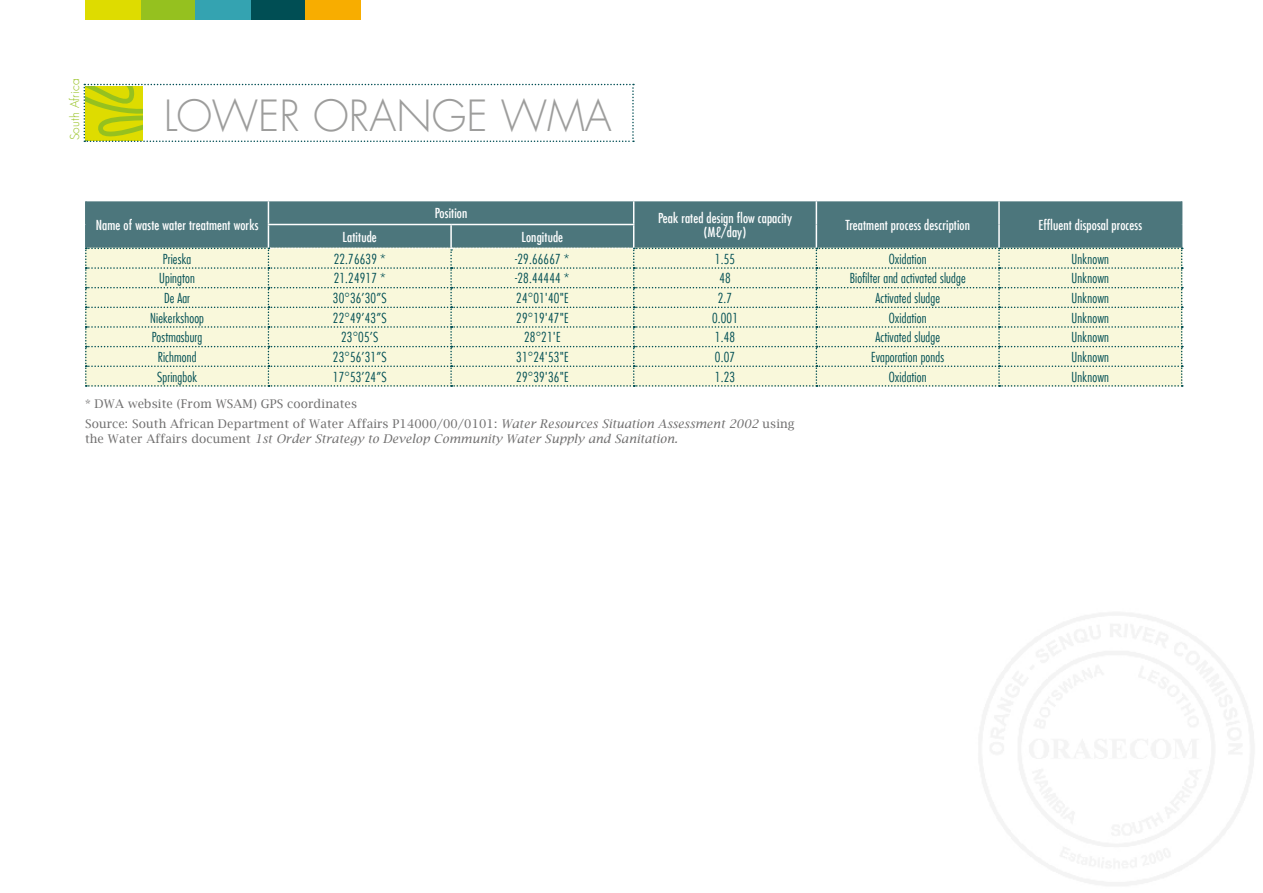
<style>
.page{position:relative;width:1263px;height:893px;background:#fff}
.page>*{position:absolute;margin:0;border:0;box-sizing:border-box;transform-origin:0 0}
.t1{font:300 42px "Futura Com";color:#9d9d9c}
.t2{font:300 condensed 13.5px "Futura Com";letter-spacing:.01em;color:#004e54}
.t3{font:500 condensed 13.5px/13.5px "Futura Com";letter-spacing:.01em;color:#fff;text-align:center}
.t4{font:12px/19.2px "Lucida Bright";letter-spacing:.01em;color:#706f6f}
.t5{font:italic 12px "Lucida Bright";letter-spacing:.01em;color:#706f6f}
.t6{font:300 12px "Futura Com";letter-spacing:.01em;color:#95c11f}
.s1{font-style:italic}
.s2{font-style:normal}
</style>
<div class="page">
<div style="left:250px;top:0;width:55px;height:20px;background:#004e54"></div>
<div style="left:140px;top:0;width:55px;height:20px;background:#95c11f"></div>
<div style="left:85px;top:0;width:55px;height:20px;background:#dedc00"></div>
<div style="left:305px;top:0;width:55px;height:20px;background:#f8ad00"></div>
<div style="left:195px;top:0;width:55px;height:20px;background:#34a3b1"></div>
<svg style="left:85px;top:201px;width:1098px;height:186px;background:#c8d3c0"></svg>
<svg style="left:84px;top:84px;width:550px;height:58px"></svg>
<p class="t6" style="left:67px;top:140px;width:63px;rotate:-90deg">SOUTH AFRICA</p>
<h1 class="t1" style="left:164px;top:88px;width:449px">LOWER ORANGE WMA</h1>
<p class="t3" style="left:96px;top:218px;width:164px">Name of waste water treatment works</p>
<p class="t3" style="left:435px;top:206px;width:34px">Position</p>
<p class="t3" style="left:658px;top:211px;width:136px">Peak rated design flow capacity (Mℓ/day)</p>
<p class="t3" style="left:845px;top:218px;width:126px">Treatment process description</p>
<p class="t3" style="left:1038px;top:218px;width:105px">Effluent disposal process</p>
<p class="t3" style="left:343px;top:230px;width:36px">Latitude</p>
<p class="t3" style="left:522px;top:230px;width:43px">Longitude</p>
<p class="t2" style="left:163px;top:250px;width:30px">Prieska</p>
<p class="t2" style="left:334px;top:250px;width:53px">22.76639 *</p>
<p class="t2" style="left:515px;top:250px;width:56px">-29.66667 *</p>
<p class="t2" style="left:715px;top:250px;width:22px">1.55</p>
<p class="t2" style="left:889px;top:250px;width:39px">Oxidation</p>
<p class="t2" style="left:1071px;top:250px;width:39px">Unknown</p>
<p class="t2" style="left:159px;top:270px;width:37px">Upington</p>
<p class="t2" style="left:334px;top:270px;width:53px">21.24917 *</p>
<p class="t2" style="left:515px;top:270px;width:56px">-28.44444 *</p>
<p class="t2" style="left:719px;top:270px;width:13px">48</p>
<p class="t2" style="left:850px;top:270px;width:117px">Biofilter and activated sludge</p>
<p class="t2" style="left:1071px;top:270px;width:39px">Unknown</p>
<p class="t2" style="left:164px;top:290px;width:27px">De Aar</p>
<p class="t2" style="left:333px;top:290px;width:55px">30°36’30”S</p>
<p class="t2" style="left:516px;top:290px;width:54px">24°01'40"E</p>
<p class="t2" style="left:718px;top:290px;width:16px">2.7</p>
<p class="t2" style="left:875px;top:290px;width:66px">Activated sludge</p>
<p class="t2" style="left:1071px;top:290px;width:39px">Unknown</p>
<p class="t2" style="left:150px;top:309px;width:55px">Niekerkshoop</p>
<p class="t2" style="left:333px;top:309px;width:55px">22°49’43”S</p>
<p class="t2" style="left:516px;top:309px;width:54px">29°19'47"E</p>
<p class="t2" style="left:712px;top:309px;width:27px">0.001</p>
<p class="t2" style="left:889px;top:309px;width:39px">Oxidation</p>
<p class="t2" style="left:1071px;top:309px;width:39px">Unknown</p>
<p class="t2" style="left:152px;top:329px;width:52px">Postmasburg</p>
<p class="t2" style="left:341px;top:329px;width:39px">23°05’S</p>
<p class="t2" style="left:524px;top:329px;width:38px">28°21'E</p>
<p class="t2" style="left:715px;top:329px;width:22px">1.48</p>
<p class="t2" style="left:875px;top:329px;width:66px">Activated sludge</p>
<p class="t2" style="left:1071px;top:329px;width:39px">Unknown</p>
<p class="t2" style="left:158px;top:348px;width:40px">Richmond</p>
<p class="t2" style="left:333px;top:348px;width:55px">23°56’31”S</p>
<p class="t2" style="left:516px;top:348px;width:54px">31°24'53"E</p>
<p class="t2" style="left:715px;top:348px;width:22px">0.07</p>
<p class="t2" style="left:871px;top:348px;width:74px">Evaporation ponds</p>
<p class="t2" style="left:1071px;top:348px;width:39px">Unknown</p>
<p class="t2" style="left:157px;top:368px;width:41px">Springbok</p>
<p class="t2" style="left:333px;top:368px;width:55px">17°53’24”S</p>
<p class="t2" style="left:516px;top:368px;width:54px">29°39'36"E</p>
<p class="t2" style="left:715px;top:368px;width:22px">1.23</p>
<p class="t2" style="left:889px;top:368px;width:39px">Oxidation</p>
<p class="t2" style="left:1071px;top:368px;width:39px">Unknown</p>
<p class="t4" style="left:85px;top:394px;width:711px">* DWA website (From WSAM) GPS coordinates<br>Source: South African Department of Water Affairs P14000/00/0101: <span class="s1">Water Resources Situation Assessment 2002</span> using</p>
<p class="t5" style="left:85px;top:431px;width:594px"><span class="s2">the Water Affairs document</span> 1st Order Strategy to Develop Community Water Supply and Sanitation.</p>
</div>
